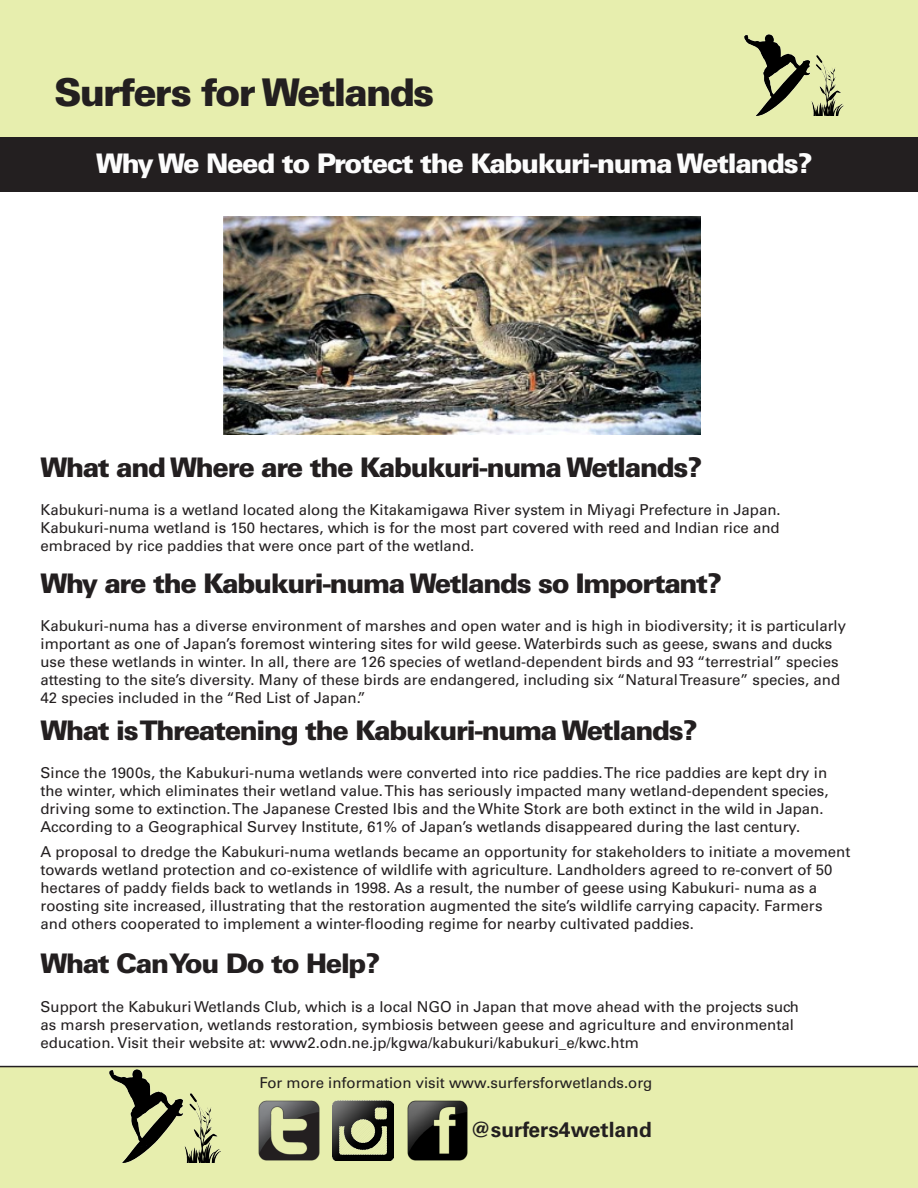
<style>
.page{position:relative;width:918px;height:1188px;background:#fff}
.page>*{position:absolute;margin:0;border:0;box-sizing:border-box;transform-origin:0 0}
.t1{font:900 38.25px "Univers LT Std";letter-spacing:-.05em;color:#231f20}
.t2{font:900 27px "Univers LT Std";letter-spacing:-.05em;color:#231f20}
.t3{font:900 27px "Univers LT Std";letter-spacing:-.05em;color:#fcfcfc}
.t4{font:700 21px "Univers LT Std";color:#231f20}
.t5{font:15px/18px "Univers LT Std";color:#231f20}
</style>
<div class="page">
<div style="left:0;top:1066px;width:918px;height:122px;background:#e7eeae"></div>
<img style="left:109px;top:1069px;width:112px;height:94px">
<div style="left:0;top:0;width:918px;height:138px;background:#e7eeae"></div>
<div style="left:0;top:137px;width:918px;height:54px;background:#231f20"></div>
<img style="left:745px;top:34px;width:98px;height:81px">
<img style="left:259px;top:1101px;width:60px;height:60px">
<img style="left:333px;top:1101px;width:60px;height:60px">
<img style="left:407px;top:1101px;width:61px;height:60px">
<img style="left:224px;top:217px;width:476px;height:218px">
<p class="t1" style="left:54px;top:68px;width:382px">Surfers for Wetlands</p>
<p class="t3" style="left:96px;top:147px;width:718px">Why We Need to Protect the Kabukuri-numa Wetlands?</p>
<p class="t2" style="left:40px;top:450px;width:663px">What and Where are the Kabukuri-numa Wetlands?</p>
<p class="t5" style="left:40px;top:501px;width:742px;text-align:justify">Kabukuri-numa is a wetland located along the Kitakamigawa River system in Miyagi Prefecture in Japan.<br>Kabukuri-numa wetland is 150 hectares, which is for the most part covered with reed and Indian rice and embraced by rice paddies that were once part of the wetland.</p>
<p class="t2" style="left:40px;top:566px;width:683px">Why are the Kabukuri-numa Wetlands so Important?</p>
<p class="t5" style="left:40px;top:617px;width:807px">Kabukuri-numa has a diverse environment of marshes and open water and is high in biodiversity; it is particularly important as one of Japan’s foremost wintering sites for wild geese. Waterbirds such as geese, swans and ducks use these wetlands in winter. In all, there are 126 species of wetland-dependent birds and 93 “terrestrial” species attesting to the site’s diversity. Many of these birds are endangered, including six “Natural Treasure” species, and 42 species included in the “Red List of Japan.”</p>
<p class="t2" style="left:40px;top:713px;width:658px">What is Threatening the Kabukuri-numa Wetlands?</p>
<p class="t5" style="left:40px;top:764px;width:790px">Since the 1900s, the Kabukuri-numa wetlands were converted into rice paddies. The rice paddies are kept dry in the winter, which eliminates their wetland value. This has seriously impacted many wetland-dependent species, driving some to extinction. The Japanese Crested Ibis and the White Stork are both extinct in the wild in Japan.<br>According to a Geographical Survey Institute, 61% of Japan’s wetlands disappeared during the last century.</p>
<p class="t5" style="left:40px;top:843px;width:811px">A proposal to dredge the Kabukuri-numa wetlands became an opportunity for stakeholders to initiate a movement towards wetland protection and co-existence of wildlife with agriculture. Landholders agreed to re-convert of 50 hectares of paddy fields back to wetlands in 1998. As a result, the number of geese using Kabukuri- numa as a roosting site increased, illustrating that the restoration augmented the site’s wildlife carrying capacity. Farmers and others cooperated to implement a winter-flooding regime for nearby cultivated paddies.</p>
<p class="t2" style="left:40px;top:947px;width:341px">What Can You Do to Help?</p>
<p class="t5" style="left:40px;top:997px;width:760px">Support the Kabukuri Wetlands Club, which is a local NGO in Japan that move ahead with the projects such as marsh preservation, wetlands restoration, symbiosis between geese and agriculture and environmental education. Visit their website at: www2.odn.ne.jp/kgwa/kabukuri/kabukuri_e/kwc.htm</p>
<p class="t5" style="left:259px;top:1074px;width:395px">For more information visit www.surfersforwetlands.org</p>
<p class="t4" style="left:471px;top:1118px;width:183px">@surfers4wetland</p>
</div>
